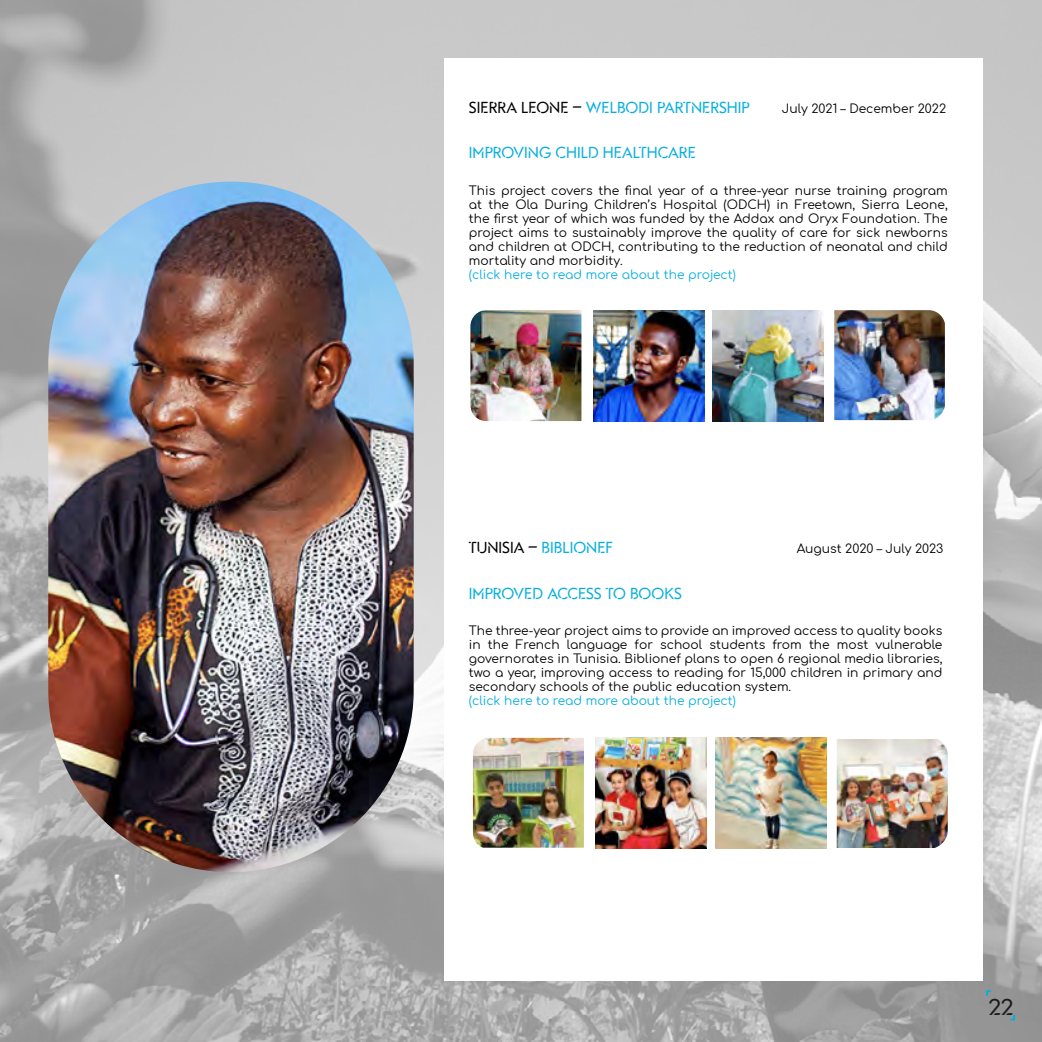
<style>
.page{position:relative;width:1042px;height:1042px;background:#fff}
.page>*{position:absolute;margin:0;border:0;box-sizing:border-box;transform-origin:0 0}
.t1{font:25.2px "Gandur Stencil";color:#1c1c1c}
.t2{font:17.5px "Gandur Stencil";color:#09afdc}
.t3{font:12.25px/14px "Comfortaa";color:#000;text-align:justify}
.t4{font:12.25px "Comfortaa";color:#09afdc}
.s1{color:#000}
</style>
<div class="page">
<img style="left:790px;top:0;width:252px;height:1042px">
<img style="left:0;top:760px;width:792px;height:282px">
<div style="left:444px;top:58px;width:538px;height:923px;background:#fff"></div>
<img style="left:48px;top:182px;width:366px;height:690px;border-radius:179px">
<img style="left:593px;top:310px;width:111px;height:111px">
<img style="left:713px;top:310px;width:111px;height:111px">
<img style="left:470px;top:310px;width:111px;height:111px">
<img style="left:834px;top:310px;width:111px;height:110px">
<img style="left:595px;top:738px;width:111px;height:110px">
<img style="left:715px;top:738px;width:111px;height:110px">
<img style="left:473px;top:738px;width:111px;height:109px">
<img style="left:837px;top:739px;width:111px;height:109px">
<svg style="left:986px;top:990px;width:5px;height:5px"></svg>
<svg style="left:1010px;top:1015px;width:5px;height:5px"></svg>
<h2 class="t2" style="left:469px;top:97px;width:282px"><span class="s1">SIERRA LEONE –</span> WELBODI PARTNERSHIP</h2>
<h2 class="t2" style="left:469px;top:143px;width:229px">IMPROVING CHILD HEALTHCARE</h2>
<p class="t3" style="left:469px;top:182px;width:480px">This project covers the final year of a three-year nurse training program at the Ola During Children’s Hospital (ODCH) in Freetown, Sierra Leone, the first year of which was funded by the Addax and Oryx Foundation. The project aims to sustainably improve the quality of care for sick newborns and children at ODCH, contributing to the reduction of neonatal and child mortality and morbidity.</p>
<p class="t4" style="left:469px;top:263px;width:268px">(click here to read more about the project)</p>
<p class="t3" style="left:782px;top:99px;width:166px">July 2021 – December 2022</p>
<h2 class="t2" style="left:469px;top:538px;width:146px"><span class="s1">TUNISIA –</span> BIBLIONEF</h2>
<h2 class="t2" style="left:469px;top:583px;width:214px">IMPROVED ACCESS TO BOOKS</h2>
<p class="t3" style="left:469px;top:622px;width:475px">The three-year project aims to provide an improved access to quality books in the French language for school students from the most vulnerable governorates in Tunisia. Biblionef plans to open 6 regional media libraries, two a year, improving access to reading for 15,000 children in primary and secondary schools of the public education system.</p>
<p class="t4" style="left:469px;top:690px;width:268px">(click here to read more about the project)</p>
<p class="t3" style="left:796px;top:540px;width:148px">August 2020 – July 2023</p>
<h1 class="t1" style="left:988px;top:993px;width:27px">22</h1>
</div>
